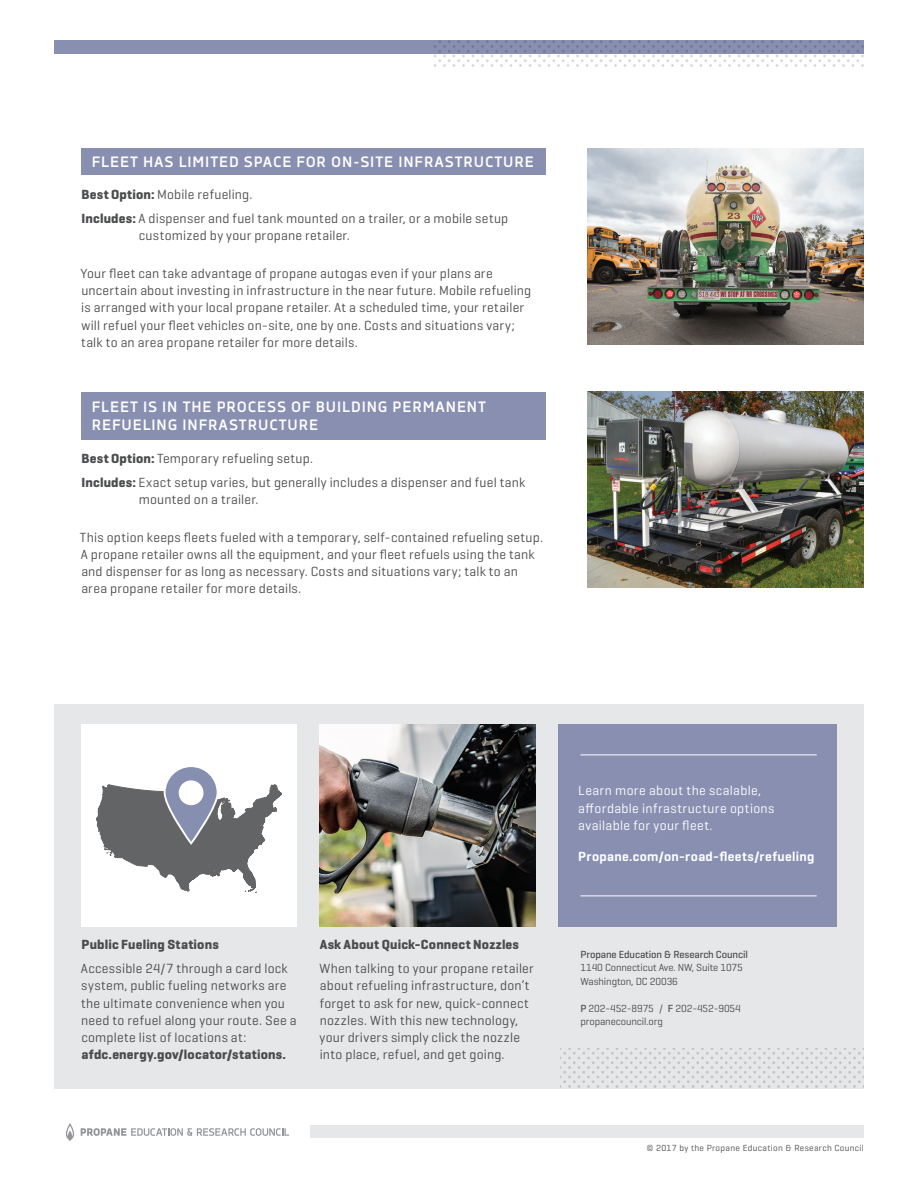
<style>
.page{position:relative;width:918px;height:1188px;background:#fff}
.page>*{position:absolute;margin:0;border:0;box-sizing:border-box;transform-origin:0 0}
.t1{font:700 15px/18px "Decima Nova";letter-spacing:.06em;color:#fff}
.t2{font:13.5px/17.2px "Geogrotesque";letter-spacing:.015em;color:#4b4c4d}
.t3{font:13.5px/17.2px "Geogrotesque";letter-spacing:.025em;color:#fff}
.t4{font:700 13.5px "Geogrotesque";letter-spacing:.015em;color:#4b4c4d}
.t5{font:600 13.5px "Geogrotesque";letter-spacing:.025em;color:#fff}
.t6{font:10.5px/13.5px "Geogrotesque";letter-spacing:-.01em;color:#4b4c4d}
.t7{font:9px "Geogrotesque";letter-spacing:.04em;color:#4b4c4d}
.s1{font-weight:700}
.s2{font-weight:500}
</style>
<div class="page">
<div style="left:54px;top:704px;width:810px;height:385px;background:#e6e7e9"></div>
<div style="left:558px;top:724px;width:279px;height:203px;background:#888fb1"></div>
<div style="left:81px;top:148px;width:464px;height:28px;background:#888fb1"></div>
<div style="left:81px;top:392px;width:464px;height:47px;background:#888fb1"></div>
<div style="left:54px;top:40px;width:810px;height:14px;background:#888fb1"></div>
<svg style="left:433px;top:40px;width:431px;height:27px"></svg>
<svg style="left:560px;top:1048px;width:304px;height:40px"></svg>
<div style="left:310px;top:1125px;width:554px;height:13px;background:#e6e7e9"></div>
<svg style="left:81px;top:1128px;width:208px;height:8px"></svg>
<svg style="left:66px;top:1123px;width:8px;height:18px"></svg>
<div style="left:81px;top:724px;width:216px;height:203px;background:#fff"></div>
<svg style="left:96px;top:767px;width:186px;height:126px"></svg>
<div style="left:179px;top:780px;width:25px;height:25px;background:#fff;border-radius:50%"></div>
<img style="left:320px;top:724px;width:216px;height:203px">
<hr style="left:580px;top:896px;width:237px;height:1px;background:#fff">
<hr style="left:580px;top:755px;width:237px;height:1px;background:#fff">
<img style="left:587px;top:148px;width:277px;height:196px">
<img style="left:587px;top:392px;width:277px;height:196px">
<p class="t1" style="left:92px;top:153px;width:444px">FLEET HAS LIMITED SPACE FOR ON-SITE INFRASTRUCTURE</p>
<p class="t2" style="left:82px;top:185px;width:172px"><span class="s1">Best Option:</span> Mobile refueling.</p>
<p class="t2" style="left:139px;top:209px;width:371px;text-indent:-57px"><span class="s1">Includes:</span> A dispenser and fuel tank mounted on a trailer, or a mobile setup customized by your propane retailer.</p>
<p class="t2" style="left:80px;top:264px;width:452px">Your fleet can take advantage of propane autogas even if your plans are uncertain about investing in infrastructure in the near future. Mobile refueling is arranged with your local propane retailer. At a scheduled time, your retailer will refuel your fleet vehicles on-site, one by one. Costs and situations vary; talk to an area propane retailer for more details.</p>
<p class="t1" style="left:92px;top:398px;width:396px">FLEET IS IN THE PROCESS OF BUILDING PERMANENT<br>REFUELING INFRASTRUCTURE</p>
<p class="t2" style="left:82px;top:449px;width:233px"><span class="s1">Best Option:</span> Temporary refueling setup.</p>
<p class="t2" style="left:139px;top:473px;width:388px;text-indent:-57px"><span class="s1">Includes:</span> Exact setup varies, but generally includes a dispenser and fuel tank mounted on a trailer.</p>
<p class="t2" style="left:80px;top:528px;width:465px">This option keeps fleets fueled with a temporary, self-contained refueling setup.<br>A propane retailer owns all the equipment, and your fleet refuels using the tank and dispenser for as long as necessary. Costs and situations vary; talk to an area propane retailer for more details.</p>
<p class="t4" style="left:82px;top:936px;width:139px">Public Fueling Stations</p>
<p class="t2" style="left:81px;top:959px;width:217px">Accessible 24/7 through a card lock system, public fueling networks are the ultimate convenience when you need to refuel along your route. See a complete list of locations at: <span class="s1">afdc.energy.gov/locator/stations.</span></p>
<p class="t4" style="left:320px;top:936px;width:201px">Ask About Quick-Connect Nozzles</p>
<p class="t2" style="left:319px;top:959px;width:216px">When talking to your propane retailer about refueling infrastructure, don’t forget to ask for new, quick-connect nozzles. With this new technology, your drivers simply click the nozzle into place, refuel, and get going.</p>
<p class="t3" style="left:578px;top:782px;width:198px">Learn more about the scalable, affordable infrastructure options available for your fleet.</p>
<p class="t5" style="left:578px;top:848px;width:238px">Propane.com/on-road-fleets/refueling</p>
<p class="t6" style="left:580px;top:947px;width:169px"><span class="s2">Propane Education &amp; Research Council<br></span>1140 Connecticut Ave. NW, Suite 1075<br>Washington, DC 20036</p>
<p class="t6" style="left:580px;top:1001px;width:162px"><span class="s2">P</span> 202-452-8975 / <span class="s2">F</span> 202-452-9054 propanecouncil.org</p>
<p class="t7" style="left:647px;top:1142px;width:219px">© 2017 by the Propane Education &amp; Research Council</p>
</div>
